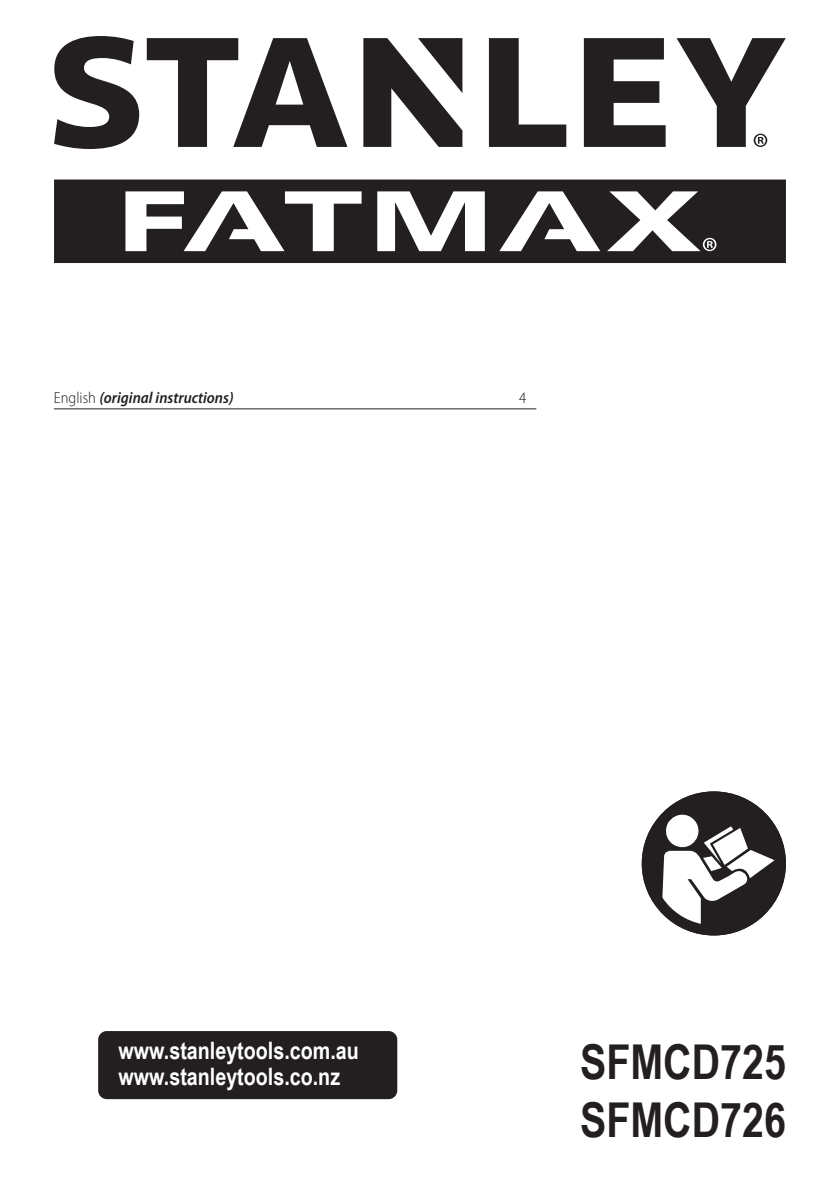
<style>
.page{position:relative;width:840px;height:1191px;background:#fff}
.page>*{position:absolute;margin:0;border:0;box-sizing:border-box;transform-origin:0 0}
.Taal___Pagnr{font:700 48px "Arial Narrow";color:#231f20}
.t1{font:700 24px "Arial Narrow";color:#fff}
.TOC_EANZ{font:italic 600 semi-condensed 16px "Myriad Pro";color:#231f20}
.TOC_EANZ-2{font:300 semi-condensed 16px "Myriad Pro";color:#231f20}
.s1{font-weight:300;font-style:normal}
</style>
<div class="page">
<hr style="left:54px;top:408px;width:482px;height:1px;background:#231f20">
<div style="left:101px;top:1034px;width:293px;height:62px;background:#231f20;border-radius:6px"></div>
<div style="left:98px;top:1031px;width:299px;height:68px;border:6px solid #231f20;border-radius:6px"></div>
<svg style="left:641px;top:791px;width:144px;height:144px"></svg>
<svg style="left:54px;top:36px;width:85px;height:113px"></svg>
<div style="left:54px;top:179px;width:731px;height:84px;background:#231f20"></div>
<svg style="left:363px;top:38px;width:99px;height:109px"></svg>
<svg style="left:583px;top:38px;width:82px;height:109px"></svg>
<svg style="left:488px;top:38px;width:78px;height:109px"></svg>
<svg style="left:147px;top:38px;width:200px;height:109px"></svg>
<svg style="left:676px;top:38px;width:109px;height:109px"></svg>
<svg style="left:377px;top:191px;width:107px;height:60px"></svg>
<svg style="left:499px;top:191px;width:101px;height:60px"></svg>
<svg style="left:125px;top:191px;width:236px;height:60px"></svg>
<svg style="left:607px;top:191px;width:109px;height:60px"></svg>
<p class="TOC_EANZ" style="left:54px;top:388px;width:181px"><span class="s1">English</span> (original instructions)</p>
<p class="TOC_EANZ-2" style="left:519px;top:389px;width:9px">4</p>
<p class="t1" style="left:118px;top:1032px;width:241px">www.stanleytools.com.au</p>
<p class="Taal___Pagnr" style="left:579px;top:1026px;width:207px">SFMCD725</p>
<p class="Taal___Pagnr" style="left:579px;top:1083px;width:207px">SFMCD726</p>
<p class="t1" style="left:118px;top:1058px;width:223px">www.stanleytools.co.nz</p>
</div>
